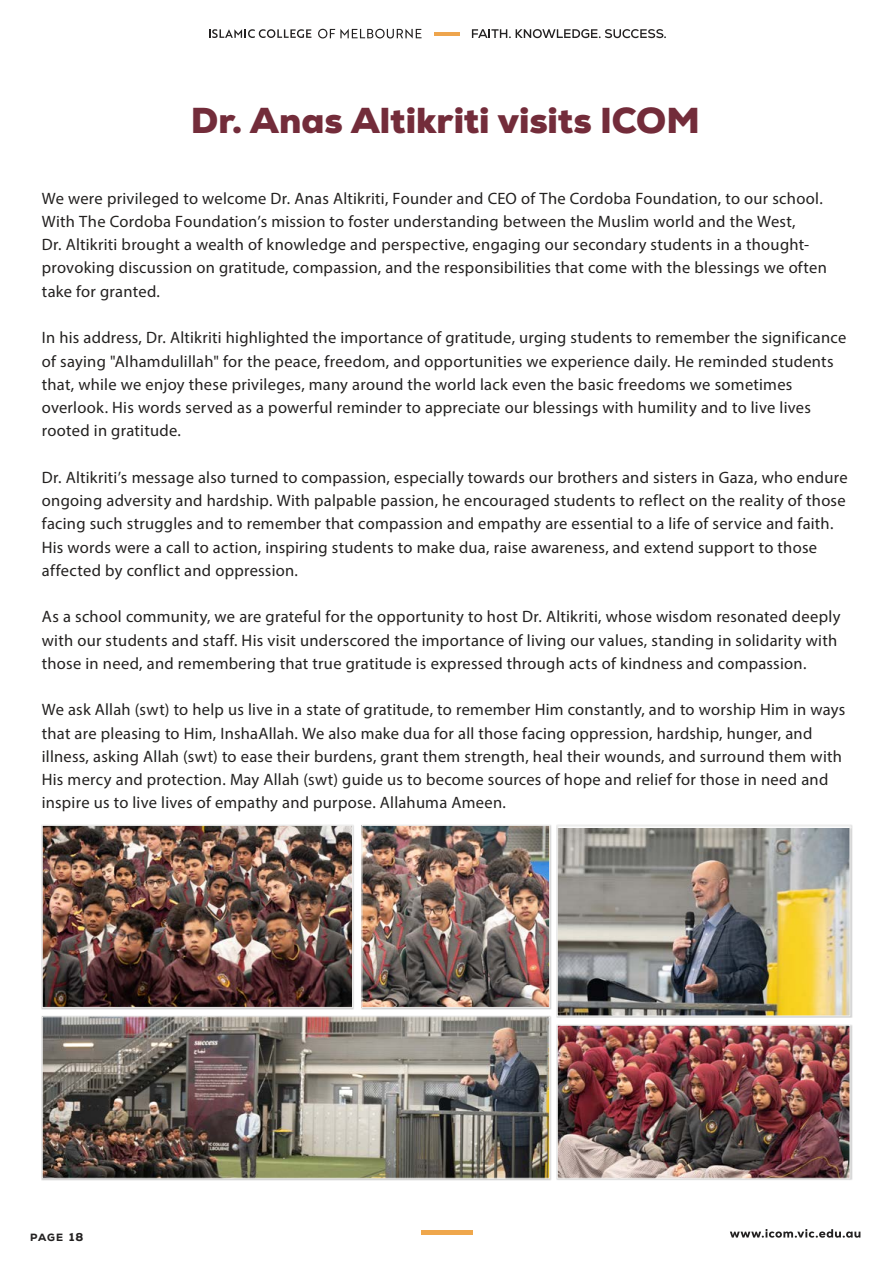
<style>
.page{position:relative;width:893px;height:1263px;background:#fff}
.page>*{position:absolute;margin:0;border:0;box-sizing:border-box;transform-origin:0 0}
.t1{font:900 36px "Nexa";color:#732c3a}
.t2{font:16.5px/23.2px "Myriad Pro";letter-spacing:.015em;color:#232120}
.t3{font:800 10.5px "Nexa";color:#232121}
.s1{font-size:11.4px}
</style>
<div class="page">
<svg style="left:730px;top:1229px;width:130px;height:9px"></svg>
<hr style="left:434px;top:32px;width:26px;height:3px;background:#eea54d">
<svg style="left:209px;top:29px;width:102px;height:9px"></svg>
<svg style="left:318px;top:29px;width:104px;height:9px"></svg>
<svg style="left:472px;top:29px;width:194px;height:9px"></svg>
<div style="left:421px;top:1230px;width:51px;height:5px;background:#efa74c"></div>
<svg style="left:852px;top:826px;width:1px;height:67px"></svg>
<svg style="left:852px;top:917px;width:1px;height:224px"></svg>
<div style="left:41px;top:824px;width:314px;height:185px;background:#e4e4e4"></div>
<img style="left:44px;top:827px;width:307px;height:179px">
<div style="left:42px;top:825px;width:311px;height:183px;border:1px solid #eeeeed"></div>
<div style="left:361px;top:824px;width:191px;height:185px;background:#dadada"></div>
<img style="left:363px;top:827px;width:185px;height:179px">
<div style="left:361px;top:825px;width:189px;height:183px;border:1px solid #eeeeed"></div>
<div style="left:556px;top:824px;width:296px;height:194px;background:#000;opacity:.2"></div>
<img style="left:559px;top:828px;width:289px;height:186px">
<div style="left:557px;top:825px;width:293px;height:191px;border:1px solid #eeeeed"></div>
<div style="left:556px;top:1024px;width:296px;height:156px;background:#dddddc"></div>
<img style="left:559px;top:1027px;width:289px;height:150px">
<div style="left:557px;top:1025px;width:293px;height:154px;border:1px solid #eeeeed"></div>
<img style="left:44px;top:1018px;width:504px;height:159px">
<div style="left:42px;top:1016px;width:508px;height:163px;border:1px solid #eeeeed"></div>
<h1 class="t1" style="left:191px;top:97px;width:510px">Dr. Anas Altikriti visits ICOM</h1>
<p class="t2" style="left:42px;top:186px;width:786px">We were privileged to welcome Dr. Anas Altikriti, Founder and CEO of The Cordoba Foundation, to our school.<br>With The Cordoba Foundation’s mission to foster understanding between the Muslim world and the West,<br>Dr. Altikriti brought a wealth of knowledge and perspective, engaging our secondary students in a thought&shy;provoking discussion on gratitude, compassion, and the responsibilities that come with the blessings we often take for granted.</p>
<p class="t2" style="left:42px;top:326px;width:806px">In his address, Dr. Altikriti highlighted the importance of gratitude, urging students to remember the significance of saying "Alhamdulillah" for the peace, freedom, and opportunities we experience daily. He reminded students that, while we enjoy these privileges, many around the world lack even the basic freedoms we sometimes overlook. His words served as a powerful reminder to appreciate our blessings with humility and to live lives rooted in gratitude.</p>
<p class="t2" style="left:42px;top:465px;width:807px">Dr. Altikriti’s message also turned to compassion, especially towards our brothers and sisters in Gaza, who endure ongoing adversity and hardship. With palpable passion, he encouraged students to reflect on the reality of those facing such struggles and to remember that compassion and empathy are essential to a life of service and faith.<br>His words were a call to action, inspiring students to make dua, raise awareness, and extend support to those affected by conflict and oppression.</p>
<p class="t2" style="left:42px;top:605px;width:800px">As a school community, we are grateful for the opportunity to host Dr. Altikriti, whose wisdom resonated deeply with our students and staff. His visit underscored the importance of living our values, standing in solidarity with those in need, and remembering that true gratitude is expressed through acts of kindness and compassion.</p>
<p class="t2" style="left:42px;top:698px;width:805px">We ask Allah (swt) to help us live in a state of gratitude, to remember Him constantly, and to worship Him in ways that are pleasing to Him, InshaAllah. We also make dua for all those facing oppression, hardship, hunger, and illness, asking Allah (swt) to ease their burdens, grant them strength, heal their wounds, and surround them with His mercy and protection. May Allah (swt) guide us to become sources of hope and relief for those in need and inspire us to live lives of empathy and purpose. Allahuma Ameen.</p>
<p class="t3" style="left:30px;top:1230px;width:55px">page <span class="s1">18</span></p>
</div>
